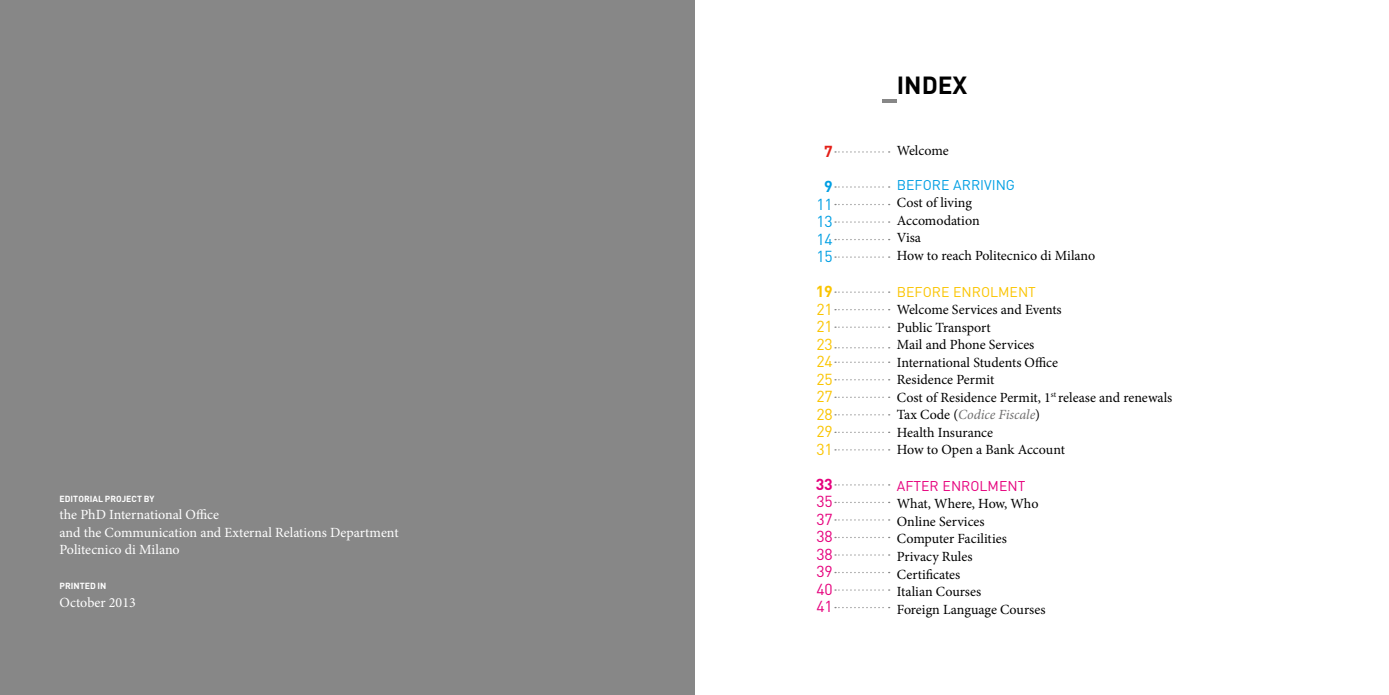
<style>
.page{position:relative;width:1389px;height:695px;background:#fff}
.page>*{position:absolute;margin:0;border:0;box-sizing:border-box;transform-origin:0 0}
.t1{font:700 24.5px "DIN";color:#000}
.t2{font:15.75px/17.5px "DIN";color:#fac400;text-align:justify}
.t3{font:15.75px/17.5px "DIN";color:#e6007d;text-align:justify}
.t4{font:15.75px/17.5px "DIN";color:#009fe3;text-align:justify}
.t5{font:700 15.75px "DIN";color:#fac400}
.t6{font:700 15.75px "DIN";color:#e6007d}
.t7{font:700 15.75px "DIN";color:#e41f18}
.t8{font:700 15.75px "DIN";color:#009fe3}
.t9{font:14px/17.5px "Minion Pro";color:#000}
.t10{font:14px/17.5px "Minion Pro";color:#fff}
.t11{font:14px "DIN";color:#fac400}
.t12{font:14px "DIN";color:#009fe3}
.t13{font:14px "DIN";color:#e6007d}
.t14{font:700 8.75px "DIN";color:#fff}
.s1{font-style:italic;color:#706f6f}
</style>
<div class="page">
<div style="left:0;top:0;width:694px;height:694px;background:#878787"></div>
<svg style="left:835px;top:151px;width:55px;height:2px"></svg>
<svg style="left:835px;top:186px;width:55px;height:2px"></svg>
<svg style="left:835px;top:204px;width:55px;height:1px"></svg>
<svg style="left:835px;top:221px;width:55px;height:2px"></svg>
<svg style="left:835px;top:239px;width:55px;height:1px"></svg>
<svg style="left:835px;top:256px;width:55px;height:2px"></svg>
<svg style="left:835px;top:291px;width:55px;height:2px"></svg>
<svg style="left:835px;top:309px;width:55px;height:1px"></svg>
<svg style="left:835px;top:326px;width:55px;height:2px"></svg>
<svg style="left:835px;top:361px;width:55px;height:2px"></svg>
<svg style="left:835px;top:347px;width:55px;height:1px"></svg>
<svg style="left:835px;top:379px;width:55px;height:1px"></svg>
<svg style="left:835px;top:396px;width:55px;height:2px"></svg>
<svg style="left:835px;top:414px;width:55px;height:1px"></svg>
<svg style="left:835px;top:431px;width:55px;height:2px"></svg>
<svg style="left:835px;top:449px;width:55px;height:1px"></svg>
<svg style="left:835px;top:484px;width:55px;height:1px"></svg>
<svg style="left:835px;top:501px;width:55px;height:2px"></svg>
<svg style="left:835px;top:519px;width:55px;height:1px"></svg>
<svg style="left:835px;top:536px;width:55px;height:2px"></svg>
<svg style="left:835px;top:554px;width:55px;height:1px"></svg>
<svg style="left:835px;top:571px;width:55px;height:2px"></svg>
<svg style="left:835px;top:589px;width:55px;height:1px"></svg>
<svg style="left:835px;top:607px;width:55px;height:1px"></svg>
<hr style="left:882px;top:99px;width:15px;height:4px;background:#878787">
<p class="t14" style="left:60px;top:493px;width:11px">EDITORIAL</p>
<p class="t14" style="left:105px;top:493px;width:7px">PRO</p>
<p class="t14" style="left:122px;top:493px;width:34px">JECT BY</p>
<p class="t10" style="left:60px;top:506px;width:341px">the PhD International Office<br>and the Communication and External Relations Department<br>Politecnico di Milano</p>
<p class="t14" style="left:60px;top:580px;width:7px">PRINTED</p>
<p class="t14" style="left:97px;top:580px;width:5px">IN</p>
<p class="t10" style="left:60px;top:593px;width:78px">October 2013</p>
<p class="t7" style="left:824px;top:141px;width:10px">7</p>
<p class="t8" style="left:824px;top:176px;width:10px">9</p>
<p class="t4" style="left:816px;top:195px;width:18px">11<br>13<br>14<br>15</p>
<p class="t5" style="left:816px;top:281px;width:19px">19</p>
<p class="t2" style="left:816px;top:300px;width:18px">21<br>21<br>23<br>24<br>25<br>27<br>28<br>29<br>31</p>
<p class="t6" style="left:816px;top:474px;width:19px">33</p>
<p class="t3" style="left:816px;top:492px;width:18px">35<br>37<br>38<br>38<br>39<br>40<br>41</p>
<h1 class="t1" style="left:897px;top:69px;width:15px">INDE</h1>
<h1 class="t1" style="left:953px;top:69px;width:16px">X</h1>
<p class="t9" style="left:897px;top:141px;width:53px">Welcome</p>
<p class="t12" style="left:897px;top:176px;width:120px">BEFORE ARRIVING</p>
<p class="t9" style="left:897px;top:194px;width:200px">Cost of living<br>Accomodation<br>Visa<br>How to reach Politecnico di Milano</p>
<p class="t11" style="left:897px;top:283px;width:66px">BEFORE ENRO</p>
<p class="t11" style="left:990px;top:283px;width:47px">LMENT</p>
<p class="t9" style="left:897px;top:301px;width:277px">Welcome Services and Events<br>Public Transport<br>Mail and Phone Services<br>International Students Office<br>Residence Permit<br>Cost of Residence Permit, 1<sup>st</sup> release and renewals<br>Tax Code (<span class="s1">Codice Fiscale</span>)<br>Health Insurance<br>How to Open a Bank Account</p>
<p class="t13" style="left:897px;top:477px;width:56px">AFTER ENRO</p>
<p class="t13" style="left:980px;top:477px;width:47px">LMENT</p>
<p class="t9" style="left:897px;top:495px;width:150px">What, Where, How, Who<br>Online Services<br>Computer Facilities<br>Privacy Rules<br>Certificates<br>Italian Courses<br>Foreign Language Courses</p>
</div>
